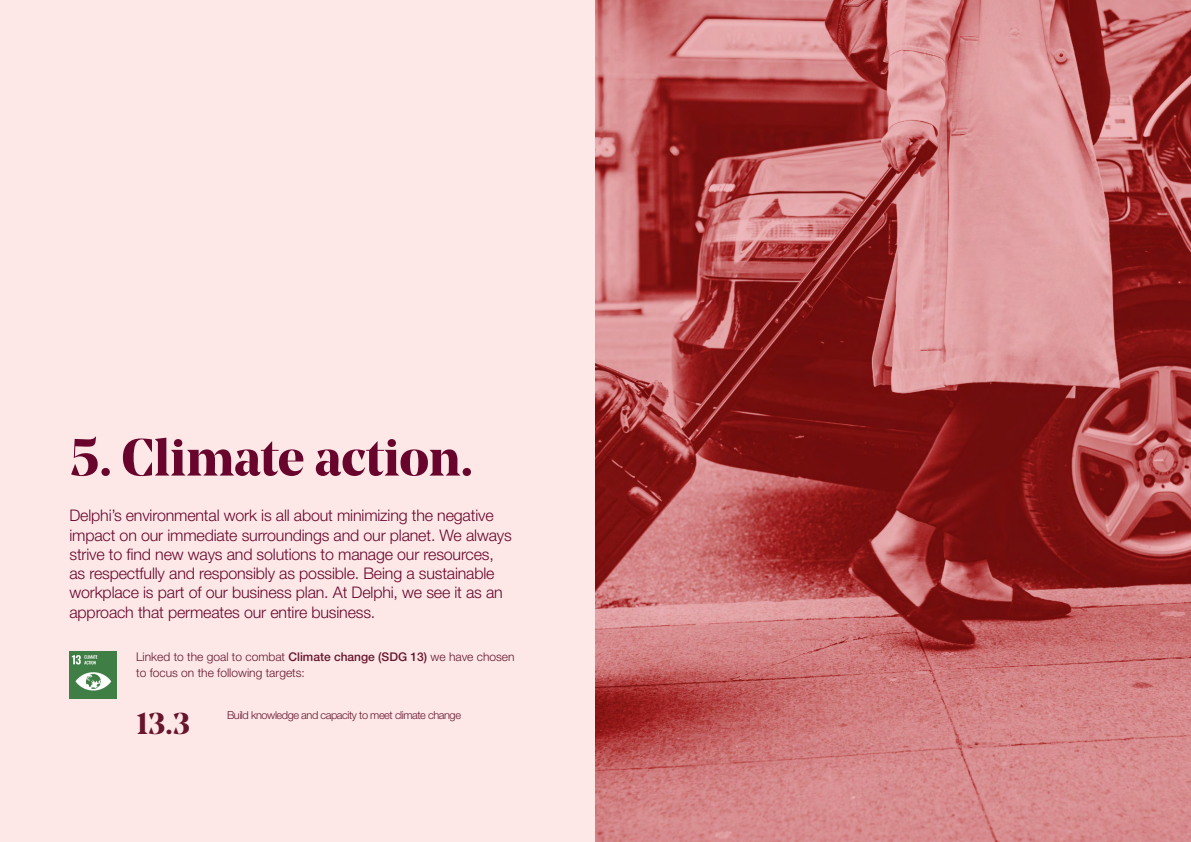
<style>
.page{position:relative;width:1191px;height:842px;background:#fde8e7}
.page>*{position:absolute;margin:0;border:0;box-sizing:border-box;transform-origin:0 0}
.t1{font:700 52px "Noe Display";color:#69052d}
.t2{font:700 30px "Noe Display";color:#67142d}
.t3{font:300 16px/19.2px "Helvetica Neue LT Std";letter-spacing:-.01em;color:#69052d}
.t4{font:300 12px/16px "Helvetica Neue LT Std";color:#67152d}
.t5{font:300 11px "Helvetica Neue LT Std";letter-spacing:-.04em;color:#67152d}
.s1{font-weight:500}
</style>
<div class="page">
<img style="left:595px;top:0;width:596px;height:842px">
<img style="left:69px;top:652px;width:47px;height:47px">
<h1 class="t1" style="left:69px;top:424px;width:405px">5. Climate action.</h1>
<p class="t3" style="left:69px;top:506px;width:444px">Delphi’s environmental work is all about minimizing the negative impact on our immediate surroundings and our planet. We always strive to find new ways and solutions to manage our resources, as respectfully and responsibly as possible. Being a sustainable workplace is part of our business plan. At Delphi, we see it as an approach that permeates our entire business.</p>
<p class="t4" style="left:136px;top:648px;width:380px">Linked to the goal to combat <span class="s1">Climate change (SDG 13)</span> we have chosen to focus on the following targets:</p>
<h2 class="t2" style="left:136px;top:704px;width:56px">13.3</h2>
<p class="t5" style="left:227px;top:708px;width:235px">Build knowledge and capacity to meet climate change</p>
</div>
